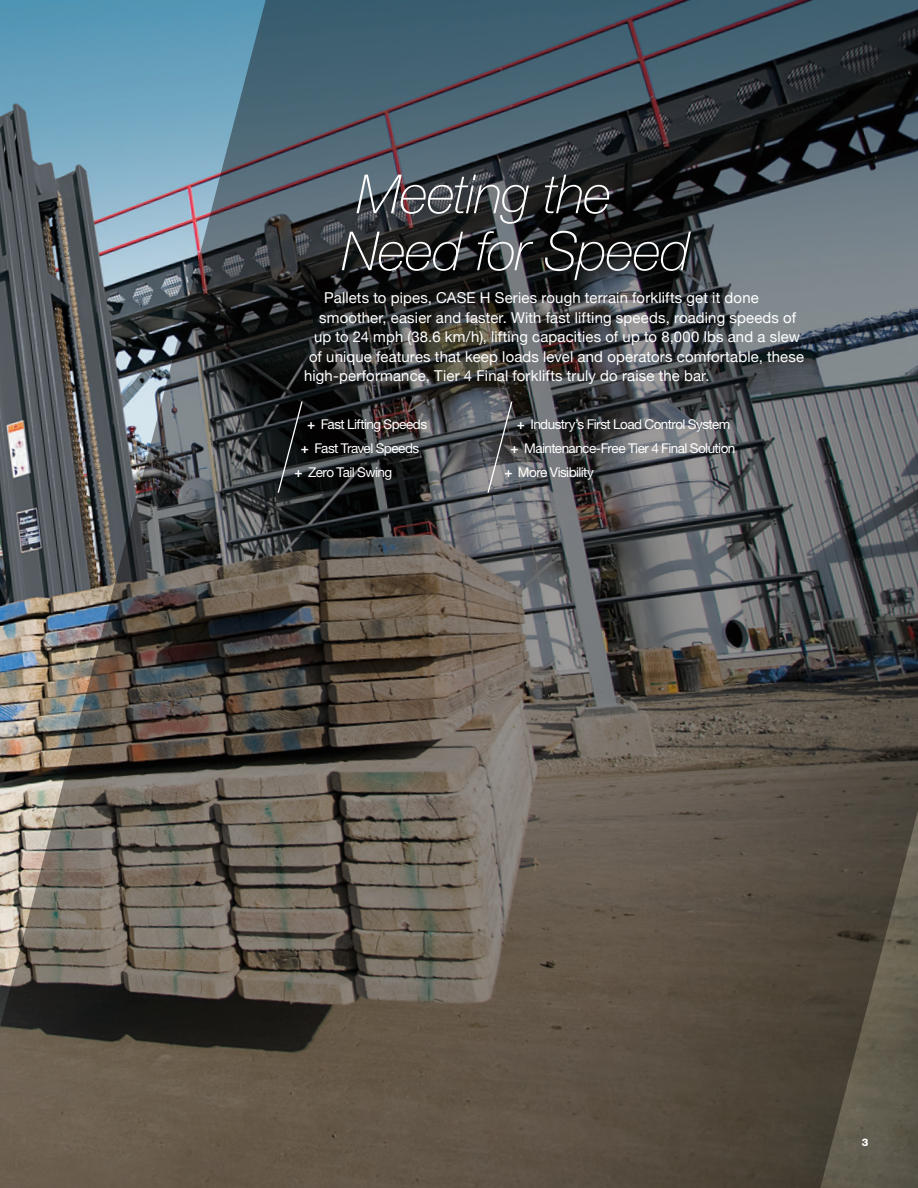
<style>
.page{position:relative;width:918px;height:1188px;background:#fff}
.page>*{position:absolute;margin:0;border:0;box-sizing:border-box;transform-origin:0 0}
.Sidebar_Head_Black{font:italic 100 54px/57px "Helvetica Neue LT Std";letter-spacing:-.015em;color:#fff}
.Body_White{font:15px "Helvetica Neue";letter-spacing:.01em;color:#fff}
.Sidebar_Head_Black-2{font:13.5px "Helvetica Neue LT Std";letter-spacing:-.04em;color:#fff}
.t1{font:800 10.5px "Helvetica Neue LT Std";color:#fff}
.s1{font-weight:700}
</style>
<div class="page">
<img style="left:0;top:0;width:918px;height:1188px">
<svg style="left:486px;top:400px;width:28px;height:94px"></svg>
<svg style="left:276px;top:400px;width:28px;height:94px"></svg>
<p class="Sidebar_Head_Black" style="left:342px;top:165px;width:350px">Meeting the<br>Need for Speed</p>
<p class="Body_White" style="left:324px;top:287px;width:436px">Pallets to pipes, CASE H Series rough terrain forklifts get it done</p>
<p class="Body_White" style="left:319px;top:307px;width:479px">smoother, easier and faster. With fast lifting speeds, roading speeds of</p>
<p class="Body_White" style="left:314px;top:326px;width:488px">up to 24 mph (38.6 km/h), lifting capacities of up to 8,000 lbs and a slew</p>
<p class="Body_White" style="left:309px;top:346px;width:497px">of unique features that keep loads level and operators comfortable, these</p>
<p class="Body_White" style="left:304px;top:365px;width:407px">high-performance, Tier 4 Final forklifts truly do raise the bar.</p>
<p class="Sidebar_Head_Black-2" style="left:307px;top:416px;width:121px"><span class="s1">+</span> Fast Lifting Speeds</p>
<p class="Sidebar_Head_Black-2" style="left:301px;top:440px;width:120px"><span class="s1">+</span> Fast Travel Speeds</p>
<p class="Sidebar_Head_Black-2" style="left:295px;top:465px;width:99px"><span class="s1">+</span> Zero Tail Swing</p>
<p class="Sidebar_Head_Black-2" style="left:517px;top:416px;width:215px"><span class="s1">+</span> Industry’s First Load Control System</p>
<p class="Sidebar_Head_Black-2" style="left:511px;top:440px;width:226px"><span class="s1">+</span> Maintenance-Free Tier 4 Final Solution</p>
<p class="Sidebar_Head_Black-2" style="left:504px;top:465px;width:91px"><span class="s1">+</span> More Visibility</p>
<p class="t1" style="left:862px;top:1136px;width:8px">3</p>
</div>
